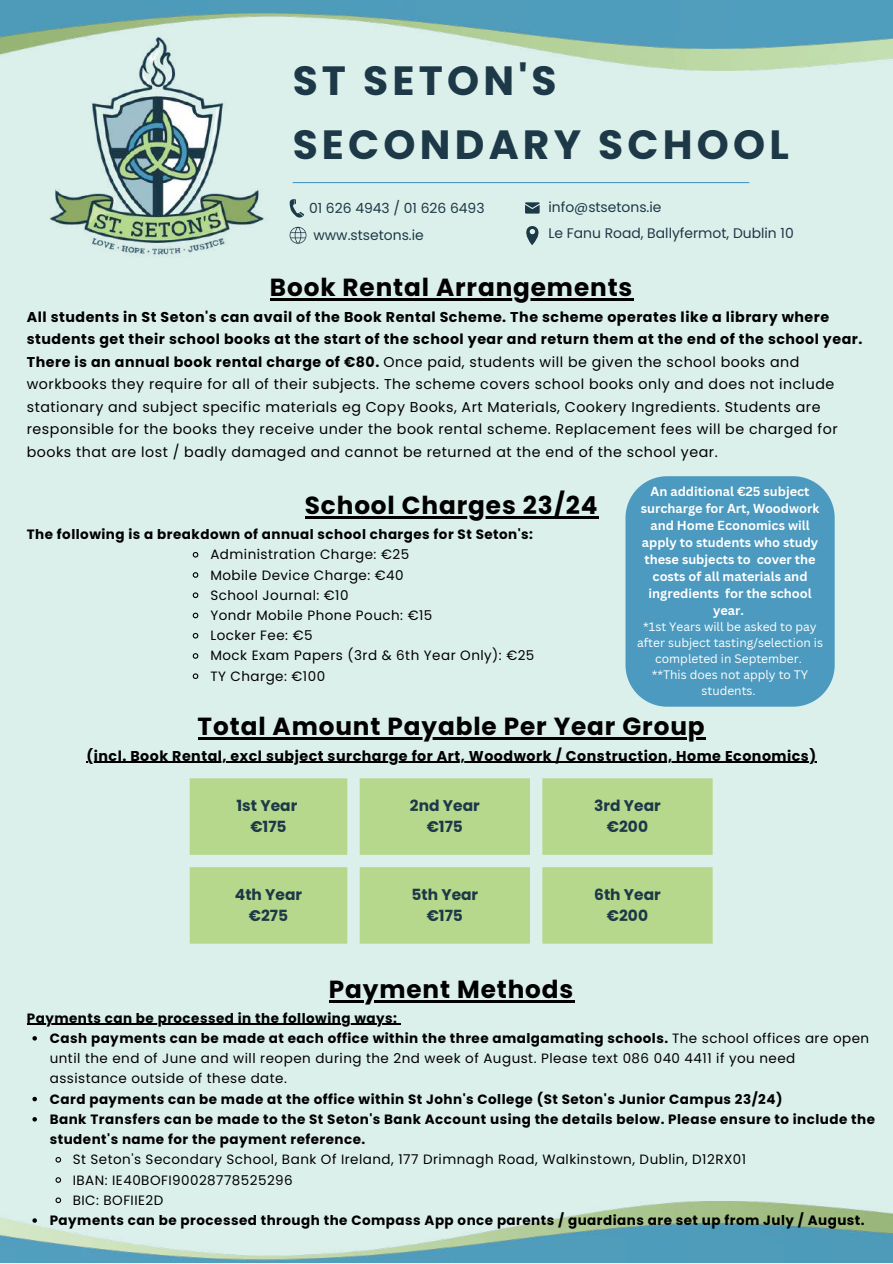
<style>
.page{position:relative;width:893px;height:1264px;background:#fff}
.page>*{position:absolute;margin:0;border:0;box-sizing:border-box;transform-origin:0 0}
.t1{font:700 40.8px/64.1px "Poppins";letter-spacing:.105em;color:#1d3847}
.t2{font:700 24.75px "Poppins";letter-spacing:.035em;color:#000}
.t3{font:700 15.45px/21.3px "Poppins";color:#1d3847;text-align:center}
.t4{font:14.25px/22.5px "Poppins";letter-spacing:.035em;color:#000}
.t5{font:700 14.25px "Poppins";letter-spacing:.035em;color:#000}
.t6{font:13.95px/27.2px "Poppins";color:#1d3847}
.t7{font:13.5px/20.2px "Poppins";letter-spacing:.035em;color:#000}
.t8{font:700 13.5px/20.2px "Poppins";letter-spacing:.035em;color:#000}
.t9{font:700 12.75px/17px "Canva Sans";color:#fff;text-align:center}
.t10{font:12px/16px "Canva Sans";color:#fff;text-align:center}
.s1{font-weight:700}
</style>
<div class="page">
<div style="left:0;top:0;width:892px;height:1262px;background:#dcf0eb"></div>
<img style="left:0;top:1201px;width:892px;height:22px">
<img style="left:0;top:1223px;width:892px;height:39px">
<img style="left:0;top:49px;width:892px;height:22px">
<img style="left:0;top:0;width:892px;height:49px">
<svg style="left:289px;top:199px;width:15px;height:19px"></svg>
<svg style="left:289px;top:227px;width:17px;height:17px"></svg>
<svg style="left:525px;top:202px;width:14px;height:11px"></svg>
<svg style="left:526px;top:226px;width:13px;height:19px"></svg>
<hr style="left:292px;top:182px;width:457px;height:1px;background:#4c9abf">
<img style="left:44px;top:33px;width:227px;height:223px">
<svg style="left:192px;top:552px;width:7px;height:6px"></svg>
<svg style="left:192px;top:572px;width:7px;height:6px"></svg>
<svg style="left:192px;top:592px;width:7px;height:7px"></svg>
<svg style="left:192px;top:612px;width:7px;height:7px"></svg>
<svg style="left:192px;top:632px;width:7px;height:7px"></svg>
<svg style="left:192px;top:653px;width:7px;height:6px"></svg>
<svg style="left:192px;top:673px;width:7px;height:6px"></svg>
<svg style="left:32px;top:1036px;width:5px;height:4px"></svg>
<svg style="left:32px;top:1096px;width:5px;height:5px"></svg>
<svg style="left:32px;top:1117px;width:5px;height:4px"></svg>
<svg style="left:55px;top:1157px;width:7px;height:6px"></svg>
<svg style="left:55px;top:1177px;width:7px;height:6px"></svg>
<svg style="left:55px;top:1197px;width:7px;height:6px"></svg>
<svg style="left:32px;top:1218px;width:5px;height:4px"></svg>
<hr style="left:270px;top:298px;width:363px;height:2px;background:#000">
<hr style="left:305px;top:516px;width:293px;height:3px;background:#000">
<hr style="left:198px;top:737px;width:507px;height:2px;background:#000">
<hr style="left:94px;top:761px;width:722px;height:1px;background:#000">
<hr style="left:329px;top:1000px;width:245px;height:2px;background:#000">
<hr style="left:27px;top:1023px;width:370px;height:1px;background:#000">
<svg style="left:190px;top:778px;width:522px;height:165px;background:#b9da97"></svg>
<div style="left:625px;top:476px;width:209px;height:230px;background:#4c9abf"></div>
<h1 class="t1" style="left:292px;top:49px;width:498px">ST SETON'S<br>SECONDARY SCHOOL</h1>
<p class="t6" style="left:313px;top:194px;width:172px;text-indent:-4px">01 626 4943 / 01 626 6493 www.stsetons.ie</p>
<p class="t6" style="left:548px;top:194px;width:247px;line-height:26.1px">info@stsetons.ie<br>Le Fanu Road, Ballyfermot, Dublin 10</p>
<h2 class="t2" style="left:270px;top:270px;width:364px">Book Rental Arrangements</h2>
<p class="t4" style="left:27px;top:306px;width:837px"><span class="s1">All students in St Seton's can avail of the Book Rental Scheme. The scheme operates like a library where students get their school books at the start of the school year and return them at the end of the school year.<br>There is an annual book rental charge of €80.</span> Once paid, students will be given the school books and workbooks they require for all of their subjects. The scheme covers school books only and does not include stationary and subject specific materials eg Copy Books, Art Materials, Cookery Ingredients. Students are responsible for the books they receive under the book rental scheme. Replacement fees will be charged for books that are lost / badly damaged and cannot be returned at the end of the school year.</p>
<h2 class="t2" style="left:305px;top:488px;width:294px">School Charges 23/24</h2>
<p class="t8" style="left:27px;top:524px;width:508px">The following is a breakdown of annual school charges for St Seton's:</p>
<p class="t9" style="left:640px;top:483px;width:180px">An additional €25 subject surcharge for Art, Woodwork and Home Economics will apply to students who study these subjects to cover the costs of all materials and ingredients for the school year.</p>
<p class="t10" style="left:637px;top:618px;width:187px">*1st Years will be asked to pay after subject tasting/selection is completed in September.<br>**This does not apply to TY students.</p>
<p class="t7" style="left:210px;top:544px;width:325px">Administration Charge: €25<br>Mobile Device Charge: €40<br>School Journal: €10<br>Yondr Mobile Phone Pouch: €15<br>Locker Fee: €5<br>Mock Exam Papers (3rd &amp; 6th Year Only): €25<br>TY Charge: €100</p>
<h2 class="t2" style="left:198px;top:708px;width:508px">Total Amount Payable Per Year Group</h2>
<p class="t5" style="left:86px;top:745px;width:731px">(incl. Book Rental, excl subject surcharge for Art, Woodwork / Construction, Home Economics)</p>
<p class="t3" style="left:236px;top:795px;width:62px">1st Year €175</p>
<p class="t3" style="left:410px;top:795px;width:71px">2nd Year €175</p>
<p class="t3" style="left:594px;top:795px;width:68px">3rd Year €200</p>
<p class="t3" style="left:235px;top:883px;width:69px">4th Year €275</p>
<p class="t3" style="left:411px;top:883px;width:68px">5th Year €175</p>
<p class="t3" style="left:594px;top:883px;width:68px">6th Year €200</p>
<h2 class="t2" style="left:329px;top:971px;width:246px">Payment Methods</h2>
<p class="t8" style="left:27px;top:1007px;width:371px">Payments can be processed in the following ways:</p>
<p class="t7" style="left:50px;top:1027px;width:820px"><span class="s1">Cash payments can be made at each office within the three amalgamating schools.</span> The school offices are open until the end of June and will reopen during the 2nd week of August. Please text 086 040 4411 if you need assistance outside of these date.</p>
<p class="t8" style="left:50px;top:1088px;width:826px">Card payments can be made at the office within St John's College (St Seton's Junior Campus 23/24)<br>Bank Transfers can be made to the St Seton's Bank Account using the details below. Please ensure to include the student's name for the payment reference.</p>
<p class="t7" style="left:73px;top:1149px;width:675px">St Seton's Secondary School, Bank Of Ireland, 177 Drimnagh Road, Walkinstown, Dublin, D12RX01<br>IBAN: IE40BOFI90028778525296<br>BIC: BOFIIE2D</p>
<p class="t8" style="left:50px;top:1210px;width:816px">Payments can be processed through the Compass App once parents / guardians are set up from July / August.</p>
</div>
